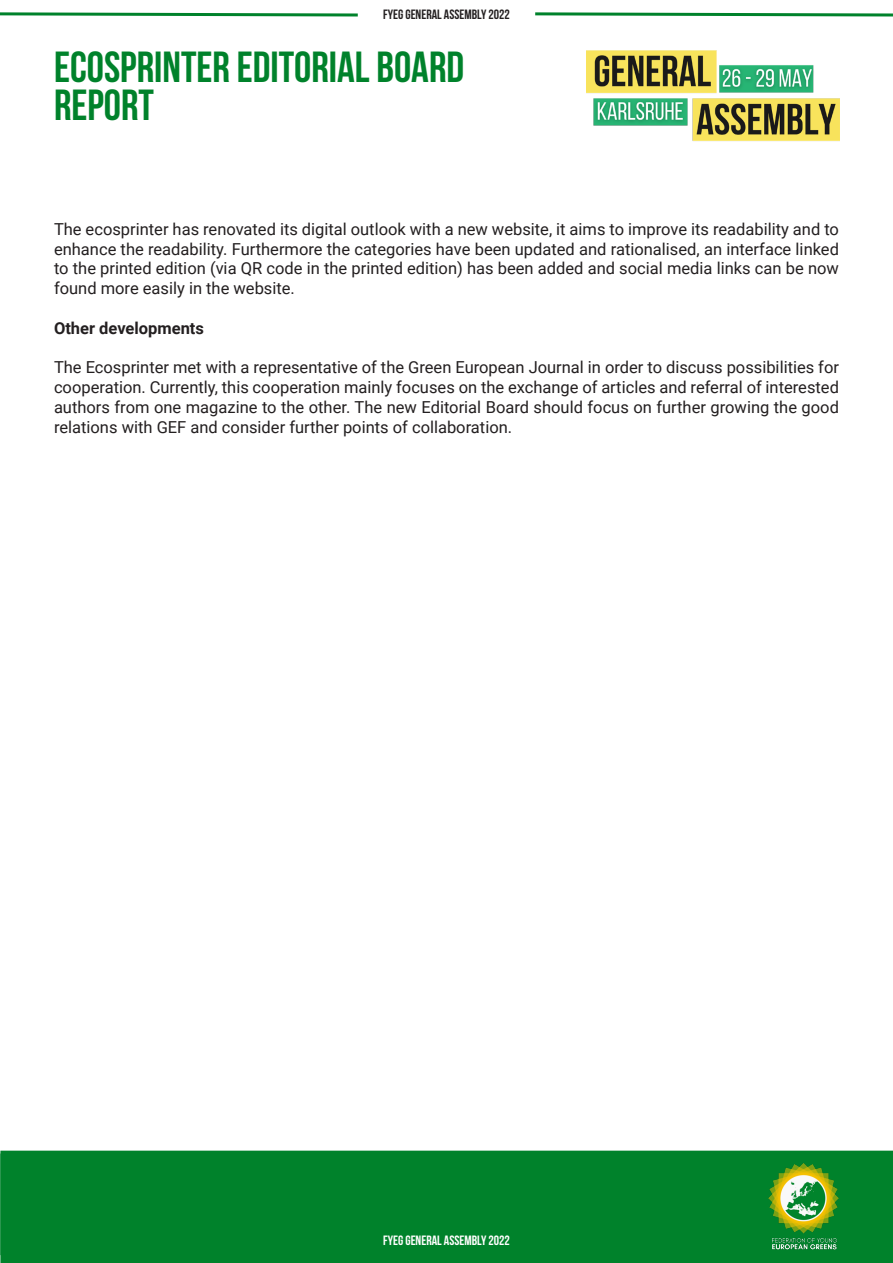
<style>
.page{position:relative;width:893px;height:1263px;background:#fff}
.page>*{position:absolute;margin:0;border:0;box-sizing:border-box;transform-origin:0 0}
.mainhead{font:700 43.5px/37.5px "Bebas Neue";color:#00822b}
.para{font:16.5px/19.8px "Roboto";color:#231f20;text-align:justify}
.para-2{font:700 16.5px "Roboto";color:#231f20}
.para-white{font:700 13.5px "Bebas Neue";color:#fff}
.para-white-2{font:700 13.5px "Bebas Neue";color:#231f20}
</style>
<div class="page">
<div style="left:0;top:1151px;width:893px;height:112px;background:#00822b"></div>
<img style="left:586px;top:50px;width:253px;height:91px">
<img style="left:758px;top:1161px;width:90px;height:90px">
<svg style="left:0;top:12px;width:358px;height:5px"></svg>
<svg style="left:535px;top:12px;width:358px;height:5px"></svg>
<p class="para-white-2" style="left:383px;top:7px;width:128px">FYEG GENERAL ASSEMBLY 2022</p>
<p class="mainhead" style="left:54px;top:48px;width:412px">ECOSPRINTER EDITORIAL BOARD<br>REPORT</p>
<p class="para" style="left:54px;top:218px;width:786px">The ecosprinter has renovated its digital outlook with a new website, it aims to improve its readability and to enhance the readability. Furthermore the categories have been updated and rationalised, an interface linked to the printed edition (via QR code in the printed edition) has been added and social media links can be now found more easily in the website.</p>
<p class="para-2" style="left:54px;top:316px;width:152px">Other developments</p>
<p class="para" style="left:54px;top:357px;width:786px">The Ecosprinter met with a representative of the Green European Journal in order to discuss possibilities for cooperation. Currently, this cooperation mainly focuses on the exchange of articles and referral of interested authors from one magazine to the other. The new Editorial Board should focus on further growing the good relations with GEF and consider further points of collaboration.</p>
<p class="para-white" style="left:383px;top:1233px;width:128px">FYEG GENERAL ASSEMBLY 2022</p>
</div>
